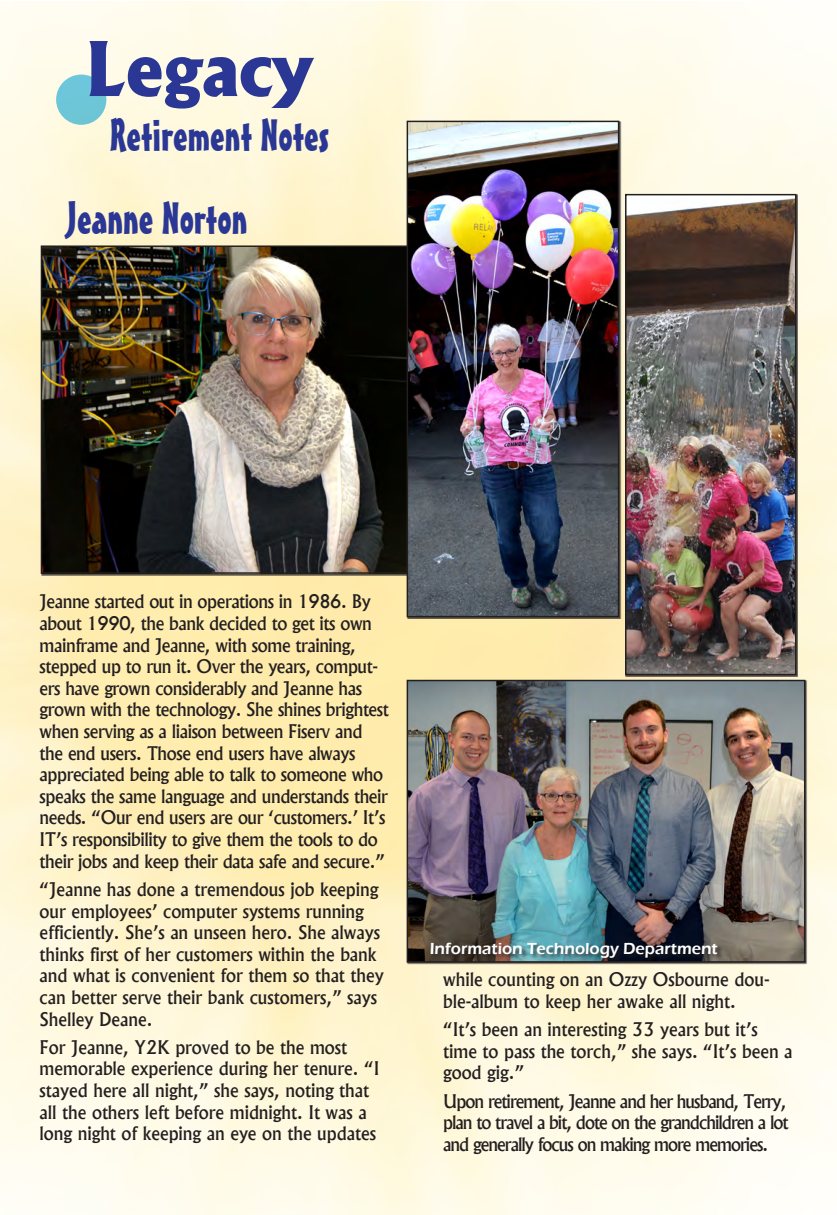
<style>
.page{position:relative;width:837px;height:1215px;background:#fff}
.page>*{position:absolute;margin:0;border:0;box-sizing:border-box;transform-origin:0 0}
.t1{font:800 72px "Albertus";color:#2a3794}
.t2{font:45px/83.6px "Massey Normal";color:#2a3794}
.t3{font:500 18px/21.6px "Albertus";color:#231f20}
.t4{font:500 18px/21.6px "Albertus";letter-spacing:-.02em;color:#231f20}
.t5{font:500 18px/21.6px "Albertus";letter-spacing:-.05em;color:#231f20}
.t6{font:600 16.5px "Eras ITC";color:#fff}
</style>
<div class="page">
<div style="left:56px;top:75px;width:50px;height:50px;background:#6dc6d8;border-radius:50%"></div>
<img style="left:44px;top:248px;width:363px;height:323px">
<div style="left:41px;top:245px;width:435px;height:329px;border:2px solid #231f20"></div>
<img style="left:410px;top:683px;width:392px;height:277px">
<div style="left:407px;top:680px;width:398px;height:283px;border:2px solid #231f20"></div>
<div style="left:431px;top:942px;width:293px;height:22px;background:#231f20;opacity:.75"></div>
<img style="left:628px;top:197px;width:166px;height:475px">
<div style="left:625px;top:194px;width:172px;height:481px;border:2px solid #231f20"></div>
<img style="left:410px;top:124px;width:206px;height:490px">
<div style="left:407px;top:121px;width:212px;height:496px;border:2px solid #231f20"></div>
<h1 class="t1" style="left:85px;top:24px;width:230px">Legacy</h1>
<h2 class="t2" style="left:67px;top:88px;width:264px;text-indent:43px">Retirement Notes<br>Jeanne Norton</h2>
<p class="t4" style="left:40px;top:591px;width:351px">Jeanne started out in operations in 1986. By about 1990, the bank decided to get its own mainframe and Jeanne, with some training, stepped up to run it. Over the years, comput&shy;ers have grown considerably and Jeanne has grown with the technology. She shines brightest when serving as a liaison between Fiserv and the end users. Those end users have always appreciated being able to talk to someone who speaks the same language and understands their needs. “Our end users are our ‘customers.’ It’s IT’s responsibility to give them the tools to do their jobs and keep their data safe and secure.”</p>
<p class="t3" style="left:40px;top:878px;width:346px">“Jeanne has done a tremendous job keeping our employees’ computer systems running efficiently. She’s an unseen hero. She always thinks first of her customers within the bank and what is convenient for them so that they can better serve their bank customers,” says Shelley Deane.</p>
<p class="t3" style="left:40px;top:1036px;width:341px">For Jeanne, Y2K proved to be the most memorable experience during her tenure. “I stayed here all night,” she says, noting that all the others left before midnight. It was a long night of keeping an eye on the updates</p>
<p class="t6" style="left:430px;top:939px;width:289px">Information Technology Department</p>
<p class="t3" style="left:443px;top:969px;width:328px">while counting on an Ozzy Osbourne dou&shy;ble-album to keep her awake all night.</p>
<p class="t3" style="left:443px;top:1019px;width:351px">“It’s been an interesting 33 years but it’s time to pass the torch,” she says. “It’s been a good gig.”</p>
<p class="t5" style="left:443px;top:1090px;width:347px">Upon retirement, Jeanne and her husband, Terry, plan to travel a bit, dote on the grandchildren a lot and generally focus on making more memories.</p>
</div>
